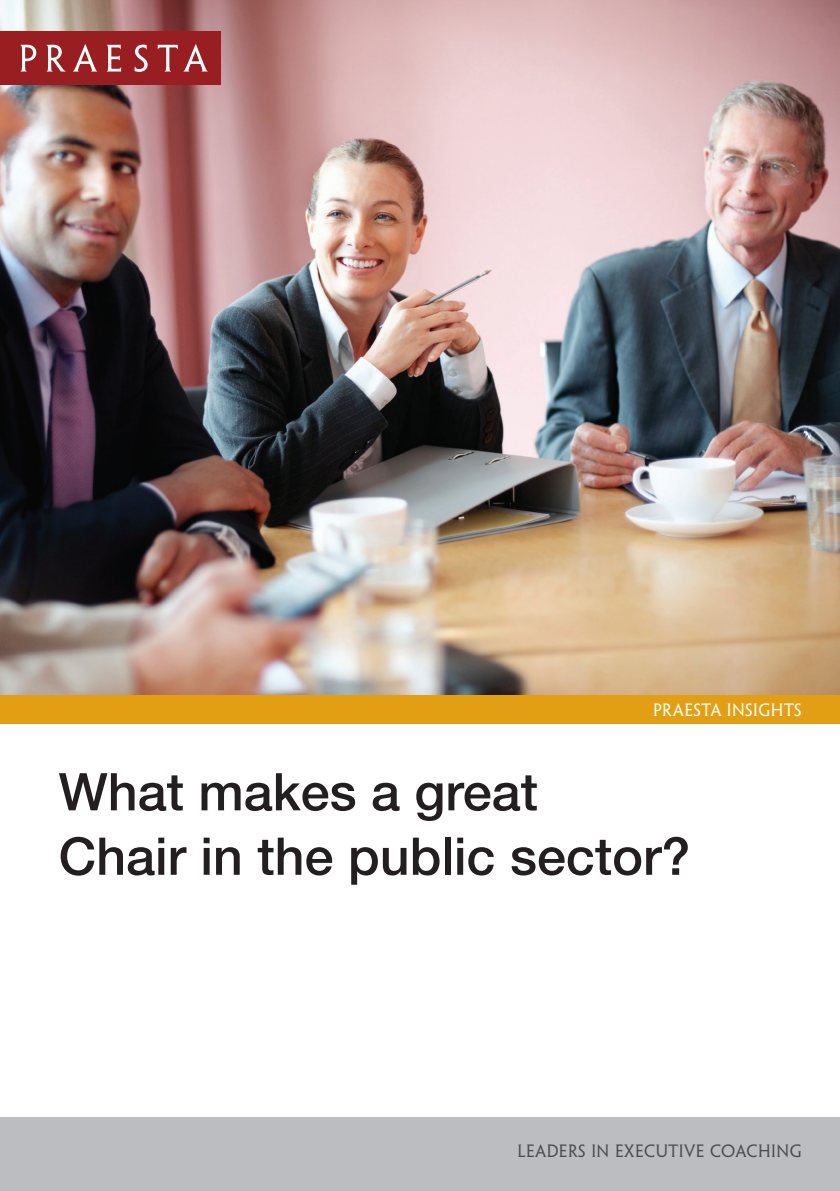
<style>
.page{position:relative;width:840px;height:1191px;background:#fff}
.page>*{position:absolute;margin:0;border:0;box-sizing:border-box;transform-origin:0 0}
.t1{font:500 52px "Helvetica Neue LT Std";color:#231f20}
.t2{font:16px "Penumbra MM 365 500";letter-spacing:.03em;color:#4b4c4d}
.t3{font:16px "Penumbra MM 365 500";letter-spacing:.03em;color:#fff}
</style>
<div class="page">
<div style="left:0;top:1117px;width:839px;height:74px;background:#bcbdc0"></div>
<img style="left:0;top:0;width:839px;height:695px">
<div style="left:0;top:695px;width:839px;height:29px;background:#e39f13"></div>
<div style="left:0;top:31px;width:220px;height:54px;background:#981e21"></div>
<svg style="left:20px;top:44px;width:101px;height:28px"></svg>
<svg style="left:134px;top:44px;width:73px;height:28px"></svg>
<p class="t3" style="left:652px;top:700px;width:150px">PRAESTA INSIGHTS</p>
<p class="t1" style="left:59px;top:761px;width:480px">What makes a great</p>
<p class="t1" style="left:59px;top:825px;width:632px">Chair in the public sector?</p>
<p class="t2" style="left:517px;top:1142px;width:285px">LEADERS IN EXECUTIVE COACHING</p>
</div>
